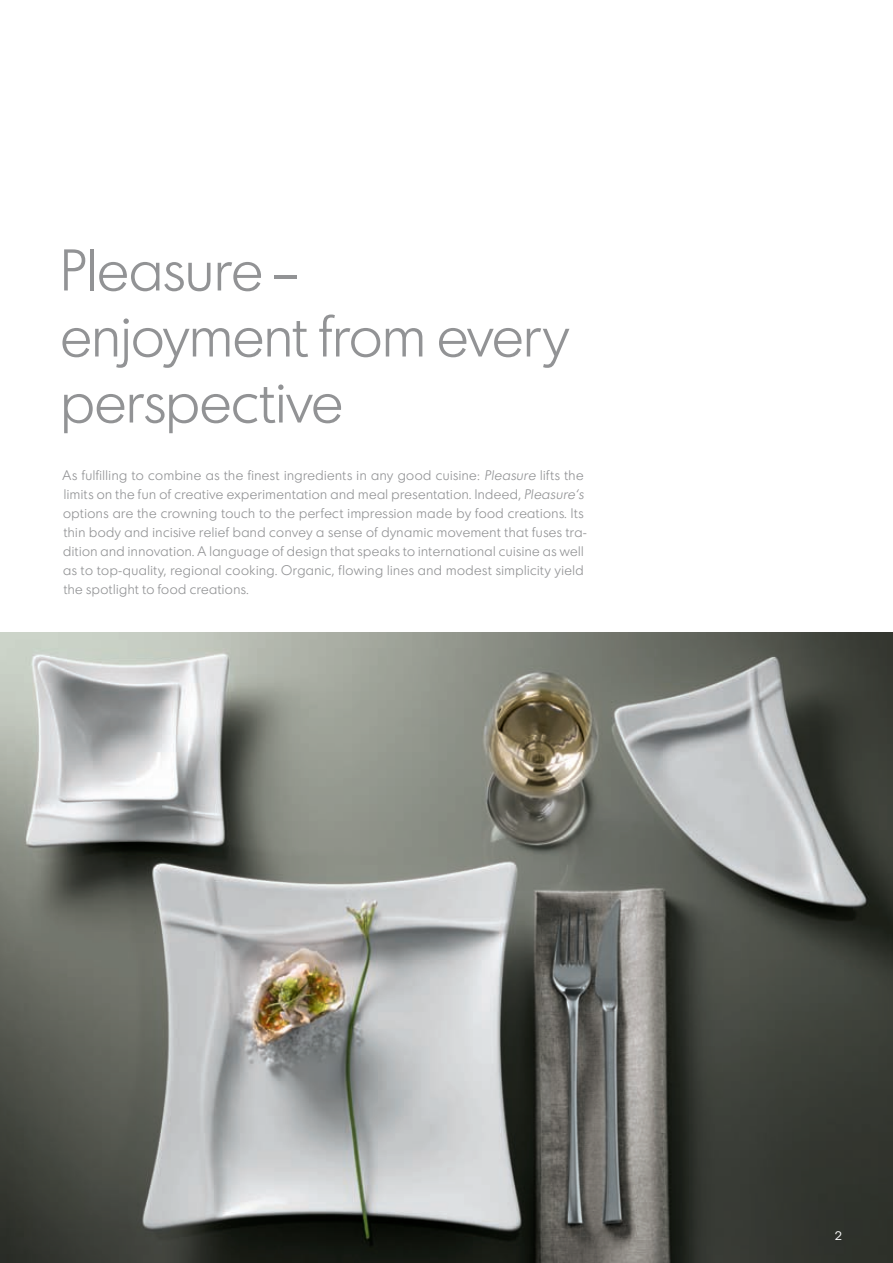
<style>
.page{position:relative;width:893px;height:1263px;background:#fff}
.page>*{position:absolute;margin:0;border:0;box-sizing:border-box;transform-origin:0 0}
.t1{font:300 57px/66px "Bauscher";letter-spacing:-.005em;color:#929395}
.t2{font:300 13.5px/19px "Bauscher";letter-spacing:.035em;color:#929395}
.t3{font:12px "Bauscher";color:#fff}
</style>
<div class="page">
<img style="left:0;top:633px;width:893px;height:630px">
<h1 class="t1" style="left:60px;top:241px;width:510px">Pleasure –<br>enjoyment from every perspective</h1>
<p class="t2" style="left:62px;top:466px;width:526px">As fulfilling to combine as the finest ingredients in any good cuisine: Pleasure lifts the limits on the fun of creative experimentation and meal presentation. Indeed, Pleasure‘s options are the crowning touch to the perfect impression made by food creations. Its thin body and incisive relief band convey a sense of dynamic movement that fuses tra&shy;dition and innovation. A language of design that speaks to international cuisine as well as to top-quality, regional cooking. Organic, flowing lines and modest simplicity yield the spotlight to food creations.</p>
<p class="t3" style="left:835px;top:1230px;width:9px">2</p>
</div>
